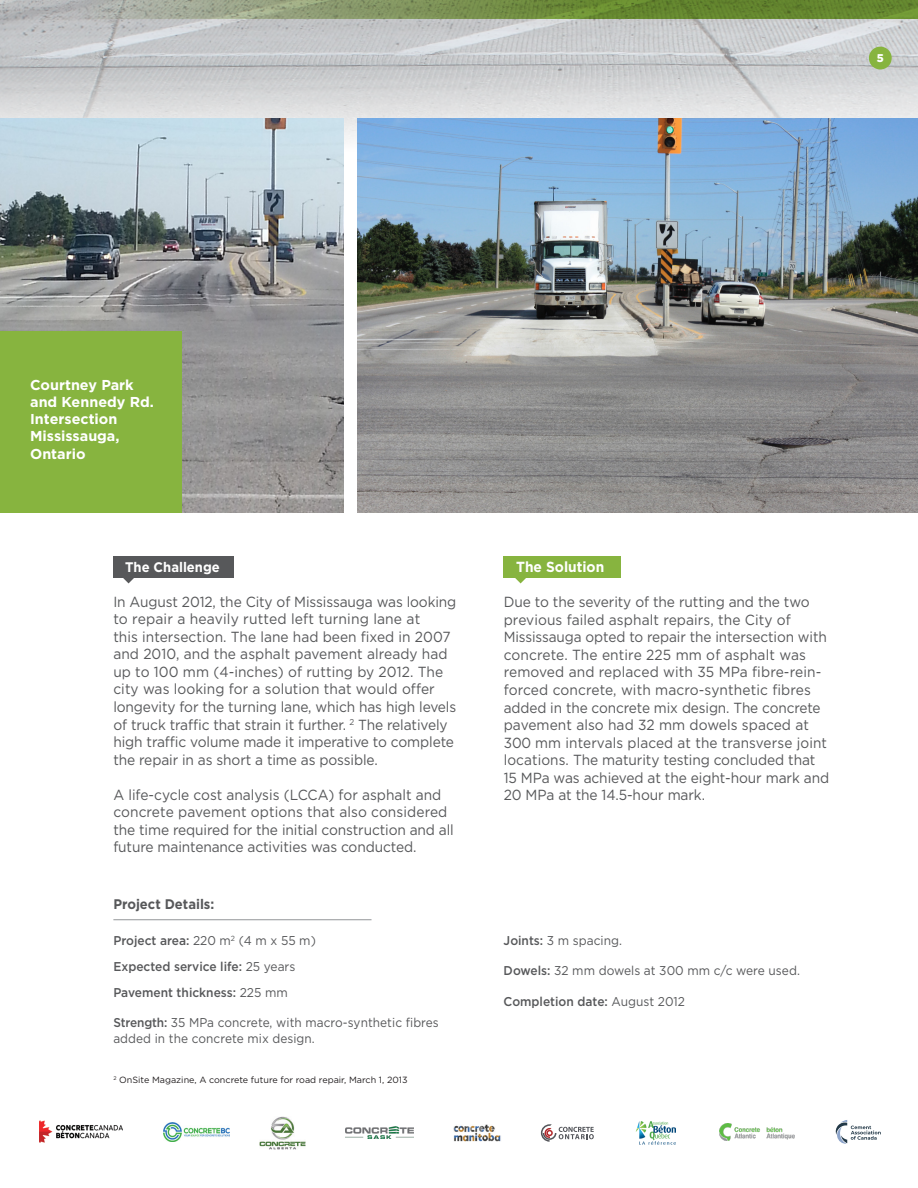
<style>
.page{position:relative;width:918px;height:1188px;background:#fff}
.page>*{position:absolute;margin:0;border:0;box-sizing:border-box;transform-origin:0 0}
.t1{font:14.7px/17.5px "Gotham Pro";letter-spacing:-.005em;color:#57585a;scale:.94 1}
.t2{font:14.7px/17.5px "Gotham Pro";letter-spacing:-.005em;color:#57585a;scale:.93 1}
.t3{font:700 14.7px "Gotham Pro";color:#fff;scale:.94 1}
.t4{font:700 14.4px/17.2px "Gotham Pro";color:#fff}
.t5{font:700 13.8px "Gotham Pro";color:#57585a;scale:.94 1}
.t6{font:700 13.8px "Gotham Pro";color:#fff;scale:.94 1}
.t7{font:500 12.75px "Gotham Pro";color:#57585a;scale:.94 1}
.t8{font:12.75px "Gotham Pro";letter-spacing:.005em;color:#57585a;scale:.93 1}
.t9{font:12.75px "Gotham Pro";letter-spacing:.005em;color:#57585a;scale:.94 1}
.t10{font:900 11.25px "Gotham Pro";color:#fff}
.t11{font:9px "Gotham Pro";color:#231f20}
.s1{font-weight:400}
.s2{font-weight:500}
</style>
<div class="page">
<img style="left:0;top:19px;width:918px;height:51px">
<svg style="left:0;top:70px;width:918px;height:70px;background:#d5d7d9"></svg>
<svg style="left:836px;top:1120px;width:45px;height:24px"></svg>
<img style="left:720px;top:1123px;width:75px;height:18px">
<img style="left:345px;top:1126px;width:68px;height:13px">
<svg style="left:541px;top:1124px;width:53px;height:18px"></svg>
<img style="left:260px;top:1116px;width:45px;height:33px">
<img style="left:39px;top:1121px;width:84px;height:21px">
<img style="left:453px;top:1125px;width:48px;height:17px">
<img style="left:636px;top:1121px;width:40px;height:24px">
<img style="left:164px;top:1123px;width:66px;height:18px">
<img style="left:357px;top:119px;width:561px;height:394px">
<img style="left:0;top:119px;width:344px;height:394px">
<div style="left:0;top:332px;width:181px;height:181px;background:#87b43f"></div>
<div style="left:113px;top:556px;width:121px;height:22px;background:#57585a"></div>
<div style="left:504px;top:556px;width:117px;height:22px;background:#87b43f"></div>
<hr style="left:113px;top:919px;width:259px;height:1px;background:#939598">
<svg style="left:515px;top:578px;width:11px;height:5px"></svg>
<svg style="left:123px;top:578px;width:11px;height:5px"></svg>
<svg style="left:0;top:0;width:918px;height:19px;background:#81965f"></svg>
<div style="left:869px;top:47px;width:23px;height:22px;background:#87b43f;border-radius:50%"></div>
<p class="t10" style="left:877px;top:51px;width:8px">5</p>
<p class="t4" style="left:30px;top:376px;width:105px">Courtney Park</p>
<p class="t4" style="left:30px;top:393px;width:125px">and Kennedy Rd.<br>Intersection</p>
<p class="t4" style="left:30px;top:427px;width:91px">Mississauga,</p>
<p class="t4" style="left:30px;top:444px;width:57px">Ontario</p>
<p class="t6" style="left:125px;top:559px;width:102px">The Challenge</p>
<p class="t1" style="left:113px;top:593px;width:366px">In August 2012, the City of Mississauga was looking to repair a heavily rutted left turning lane at</p>
<p class="t1" style="left:113px;top:628px;width:360px">this intersection. The lane had been fixed in 2007 and 2010, and the asphalt pavement already had</p>
<p class="t1" style="left:113px;top:663px;width:352px">up to 100 mm (4-inches) of rutting by 2012. The city was looking for a solution that would offer</p>
<p class="t1" style="left:113px;top:698px;width:366px">longevity for the turning lane, which has high levels of truck traffic that strain it further. <sup>2</sup> The relatively high traffic volume made it imperative to complete the repair in as short a time as possible.</p>
<p class="t1" style="left:113px;top:786px;width:357px">A life-cycle cost analysis (LCCA) for asphalt and concrete pavement options that also considered</p>
<p class="t1" style="left:113px;top:821px;width:364px">the time required for the initial construction and all future maintenance activities was conducted.</p>
<p class="t5" style="left:113px;top:896px;width:109px">Project Details:</p>
<p class="t7" style="left:113px;top:933px;width:217px">Project area: <span class="s1">220 m</span><sup>2</sup> <span class="s1">(4 m x 55 m)</span></p>
<p class="t7" style="left:113px;top:959px;width:195px">Expected service life: <span class="s1">25 years</span></p>
<p class="t7" style="left:113px;top:985px;width:187px">Pavement thickness: <span class="s1">225 mm</span></p>
<p class="t8" style="left:113px;top:1016px;width:351px"><span class="s2">Strength:</span> 35 MPa concrete, with macro-synthetic fibres</p>
<p class="t8" style="left:113px;top:1031px;width:218px">added in the concrete mix design.</p>
<p class="t11" style="left:113px;top:1075px;width:296px"><sup>2</sup> OnSite Magazine, A concrete future for road repair, March 1, 2013</p>
<p class="t3" style="left:516px;top:558px;width:95px">The Solution</p>
<p class="t1" style="left:504px;top:593px;width:327px">Due to the severity of the rutting and the two previous failed asphalt repairs, the City of</p>
<p class="t2" style="left:504px;top:628px;width:349px">Mississauga opted to repair the intersection with concrete. The entire 225 mm of asphalt was</p>
<p class="t1" style="left:504px;top:663px;width:345px">removed and replaced with 35 MPa fibre-rein&shy;forced concrete, with macro-synthetic fibres added in the concrete mix design. The concrete pavement also had 32 mm dowels spaced at 300 mm intervals placed at the transverse joint locations. The maturity testing concluded that</p>
<p class="t1" style="left:504px;top:769px;width:348px">15 MPa was achieved at the eight-hour mark and<br>20 MPa at the 14.5-hour mark.</p>
<p class="t9" style="left:504px;top:933px;width:127px"><span class="s2">Joints:</span> 3 m spacing.</p>
<p class="t9" style="left:504px;top:964px;width:317px"><span class="s2">Dowels:</span> 32 mm dowels at 300 mm c/c were used.</p>
<p class="t7" style="left:504px;top:994px;width:195px">Completion date: <span class="s1">August 2012</span></p>
</div>
